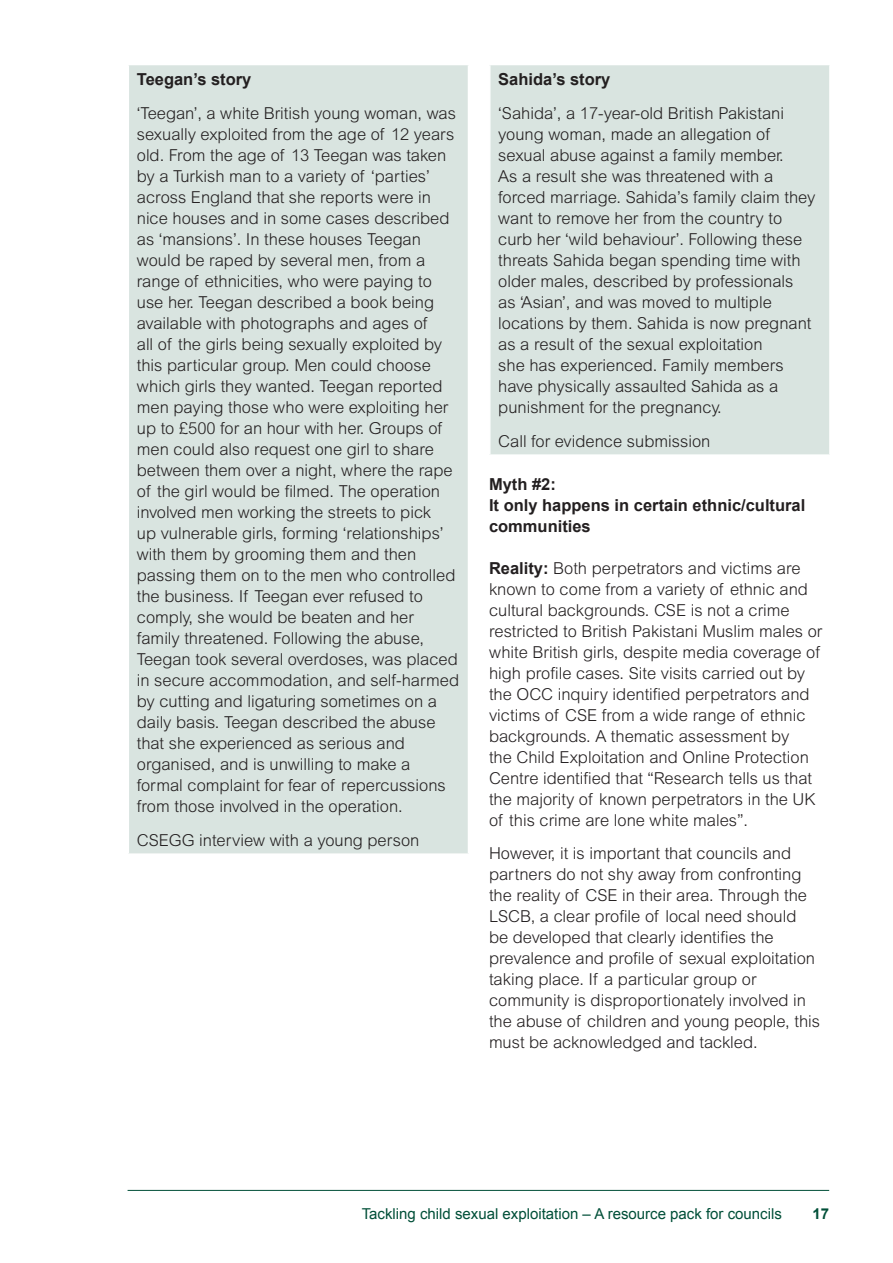
<style>
.page{position:relative;width:893px;height:1263px;background:#fff}
.page>*{position:absolute;margin:0;border:0;box-sizing:border-box;transform-origin:0 0}
.A4_Body{font:300 16.5px/21px "Arial MT Std";color:#231f20}
.A4_Minor_subhead{font:700 16.5px/21px "Arial";color:#231f20}
.A4_Body-2{font:700 16.5px "Arial";color:#231f20}
.t1{font:15px "Arial";color:#004f38}
.t2{font:700 15px "Arial";color:#004f38}
.s1{font-family:"Arial";font-weight:700}
</style>
<div class="page">
<hr style="left:128px;top:1190px;width:701px;height:1px;background:#004f38">
<div style="left:128px;top:65px;width:340px;height:789px;background:#d9e4e0"></div>
<hr style="left:128px;top:65px;width:1px;height:788px;background:#fff">
<hr style="left:128px;top:853px;width:341px;height:2px;background:#fff">
<div style="left:490px;top:65px;width:340px;height:390px;background:#d9e4e0"></div>
<hr style="left:829px;top:65px;width:2px;height:389px;background:#fff">
<hr style="left:489px;top:454px;width:342px;height:2px;background:#fff">
<p class="A4_Body-2" style="left:137px;top:68px;width:116px">Teegan’s story</p>
<p class="A4_Body" style="left:137px;top:102px;width:324px">‘Teegan’, a white British young woman, was sexually exploited from the age of 12 years old. From the age of 13 Teegan was taken by a Turkish man to a variety of ‘parties’ across England that she reports were in nice houses and in some cases described as ‘mansions’. In these houses Teegan would be raped by several men, from a range of ethnicities, who were paying to use her. Teegan described a book being available with photographs and ages of<br>all of the girls being sexually exploited by this particular group. Men could choose which girls they wanted. Teegan reported men paying those who were exploiting her up to £500 for an hour with her. Groups of men could also request one girl to share between them over a night, where the rape of the girl would be filmed. The operation involved men working the streets to pick<br>up vulnerable girls, forming ‘relationships’ with them by grooming them and then passing them on to the men who controlled the business. If Teegan ever refused to comply, she would be beaten and her family threatened. Following the abuse, Teegan took several overdoses, was placed in secure accommodation, and self-harmed by cutting and ligaturing sometimes on a daily basis. Teegan described the abuse that she experienced as serious and organised, and is unwilling to make a formal complaint for fear of repercussions from those involved in the operation.</p>
<p class="A4_Body" style="left:137px;top:829px;width:284px">CSEGG interview with a young person</p>
<p class="A4_Body-2" style="left:498px;top:68px;width:114px">Sahida’s story</p>
<p class="A4_Body" style="left:498px;top:102px;width:319px">‘Sahida’, a 17-year-old British Pakistani young woman, made an allegation of sexual abuse against a family member.<br>As a result she was threatened with a forced marriage. Sahida’s family claim they want to remove her from the country to curb her ‘wild behaviour’. Following these threats Sahida began spending time with older males, described by professionals<br>as ‘Asian’, and was moved to multiple locations by them. Sahida is now pregnant as a result of the sexual exploitation<br>she has experienced. Family members have physically assaulted Sahida as a punishment for the pregnancy.</p>
<p class="A4_Body" style="left:498px;top:430px;width:214px">Call for evidence submission</p>
<p class="A4_Minor_subhead" style="left:489px;top:474px;width:318px">Myth #2:<br>It only happens in certain ethnic/cultural communities</p>
<p class="A4_Body" style="left:489px;top:557px;width:335px"><span class="s1">Reality:</span> Both perpetrators and victims are known to come from a variety of ethnic and cultural backgrounds. CSE is not a crime restricted to British Pakistani Muslim males or white British girls, despite media coverage of high profile cases. Site visits carried out by the OCC inquiry identified perpetrators and victims of CSE from a wide range of ethnic backgrounds. A thematic assessment by<br>the Child Exploitation and Online Protection Centre identified that “Research tells us that the majority of known perpetrators in the UK of this crime are lone white males”.</p>
<p class="A4_Body" style="left:489px;top:843px;width:333px">However, it is important that councils and partners do not shy away from confronting the reality of CSE in their area. Through the LSCB, a clear profile of local need should<br>be developed that clearly identifies the prevalence and profile of sexual exploitation taking place. If a particular group or community is disproportionately involved in the abuse of children and young people, this must be acknowledged and tackled.</p>
<p class="t1" style="left:362px;top:1203px;width:422px">Tackling child sexual exploitation – A resource pack for councils</p>
<p class="t2" style="left:812px;top:1203px;width:18px">17</p>
</div>
